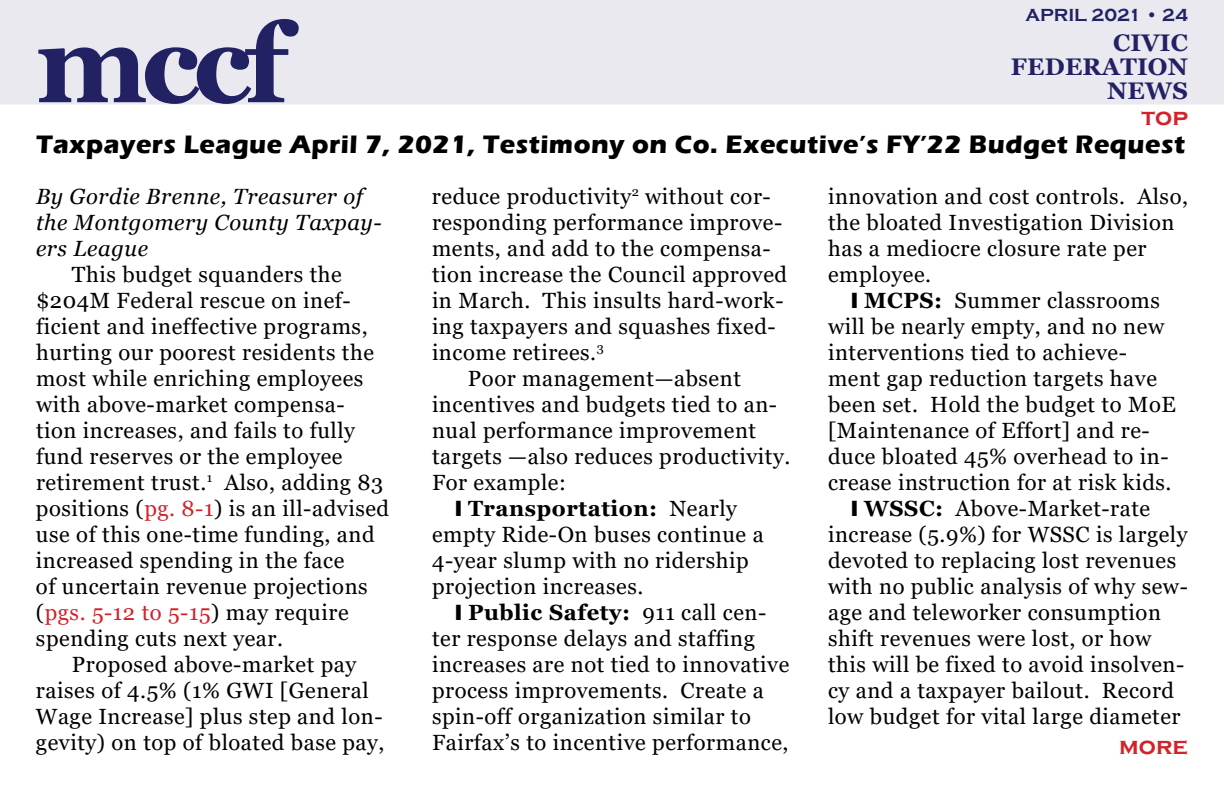
<style>
.page{position:relative;width:1224px;height:792px;background:#fff}
.page>*{position:absolute;margin:0;border:0;box-sizing:border-box;transform-origin:0 0}
.t1{font:700 110px "Georgia";color:#212163}
.t2{font:700 26px "Eras ITC";letter-spacing:.02em;color:#000}
.t3{font:700 24px/24px "Georgia";letter-spacing:.01em;color:#212163;text-align:right}
.t4{font:700 24px "Copperplate Gothic";color:#d2232a}
.t5{font:22px/26px "Georgia";letter-spacing:.025em;color:#000}
.t6{font:italic 22px/26px "Georgia";letter-spacing:.025em;color:#000}
.t7{font:700 22px "Georgia";letter-spacing:.025em;color:#000}
.t8{font:700 18px "Copperplate Gothic";color:#212163}
.s1{color:#d2232a}
.s2{font-weight:400}
.s3{font-weight:700}
</style>
<div class="page">
<div style="left:0;top:0;width:1224px;height:104px;background:#e9e9ef"></div>
<h1 class="t1" style="left:36px;top:-7px;width:264px">mccf</h1>
<p class="t8" style="left:1025px;top:5px;width:164px">april 2021 • 24</p>
<p class="t3" style="left:1011px;top:30px;width:179px">civic federation news</p>
<p class="t4" style="left:1142px;top:104px;width:48px">top</p>
<p class="t2" style="left:36px;top:129px;width:1151px">Taxpayers League April 7, 2021, Testimony on Co. Executive’s FY’22 Budget Request</p>
<p class="t6" style="left:36px;top:183px;width:347px">By Gordie Brenne, Treasurer of the Montgomery County Taxpay&shy;ers League</p>
<p class="t5" style="left:36px;top:262px;width:355px;text-indent:36px">This budget squanders the $204M Federal rescue on inef&shy;ficient and ineffective programs, hurting our poorest residents the most while enriching employees with above-market compensa&shy;tion increases, and fails to fully fund reserves or the employee retirement trust.<sup>1</sup> Also, adding 83 positions (<span class="s1">pg. 8-1</span>) is an ill-advised use of this one-time funding, and increased spending in the face<br>of uncertain revenue projections (<span class="s1">pgs. 5-12 to 5-15</span>) may require spending cuts next year.</p>
<p class="t5" style="left:36px;top:652px;width:350px;text-indent:36px">Proposed above-market pay raises of 4.5% (1% GWI [General<br>Wage Increase] plus step and lon&shy;gevity) on top of bloated base pay,</p>
<p class="t5" style="left:432px;top:184px;width:340px">reduce productivity<sup>2</sup> without cor-</p>
<p class="t5" style="left:432px;top:210px;width:352px">responding performance improve-</p>
<p class="t5" style="left:432px;top:236px;width:340px">ments, and add to the compensa-</p>
<p class="t5" style="left:432px;top:262px;width:357px">tion increase the Council approved</p>
<p class="t5" style="left:432px;top:288px;width:353px">in March. This insults hard-work-</p>
<p class="t5" style="left:432px;top:314px;width:345px">ing taxpayers and squashes fixed-</p>
<p class="t5" style="left:432px;top:340px;width:173px">income retirees.<sup>3</sup></p>
<p class="t5" style="left:468px;top:366px;width:274px">Poor management—absent</p>
<p class="t5" style="left:432px;top:392px;width:347px">incentives and budgets tied to an-</p>
<p class="t5" style="left:432px;top:418px;width:326px">nual performance improvement</p>
<p class="t5" style="left:432px;top:444px;width:360px">targets —also reduces productivity.</p>
<p class="t5" style="left:432px;top:470px;width:135px">For example:</p>
<p class="t7" style="left:468px;top:494px;width:270px">Transportation: <span class="s2">Nearly</span></p>
<p class="t5" style="left:432px;top:522px;width:333px">empty Ride-On buses continue a</p>
<p class="t5" style="left:432px;top:548px;width:318px">4-year slump with no ridership</p>
<p class="t5" style="left:432px;top:574px;width:213px">projection increases.</p>
<p class="t7" style="left:468px;top:598px;width:300px">Public Safety: <span class="s2">911 call cen-</span></p>
<p class="t5" style="left:432px;top:626px;width:325px">ter response delays and staffing</p>
<p class="t5" style="left:432px;top:652px;width:359px">increases are not tied to innovative</p>
<p class="t5" style="left:432px;top:678px;width:333px">process improvements. Create a</p>
<p class="t5" style="left:432px;top:704px;width:320px">spin-off organization similar to</p>
<p class="t5" style="left:432px;top:730px;width:358px">Fairfax’s to incentive performance,</p>
<p class="t5" style="left:828px;top:184px;width:362px">innovation and cost controls. Also, the bloated Investigation Division has a mediocre closure rate per employee.</p>
<p class="t5" style="left:828px;top:288px;width:349px;text-indent:36px"><span class="s3">MCPS:</span> Summer classrooms will be nearly empty, and no new interventions tied to achieve&shy;ment gap reduction targets have been set. Hold the budget to MoE [Maintenance of Effort] and re&shy;duce bloated 45% overhead to in&shy;crease instruction for at risk kids.</p>
<p class="t7" style="left:864px;top:494px;width:19px">WSSC</p>
<p class="t5" style="left:828px;top:496px;width:361px;text-indent:107px"><span class="s3">:</span> Above-Market-rate increase (5.9%) for WSSC is largely devoted to replacing lost revenues with no public analysis of why sew&shy;age and teleworker consumption shift revenues were lost, or how this will be fixed to avoid insolven&shy;cy and a taxpayer bailout. Record low budget for vital large diameter</p>
<p class="t4" style="left:1119px;top:732px;width:70px">more</p>
</div>
